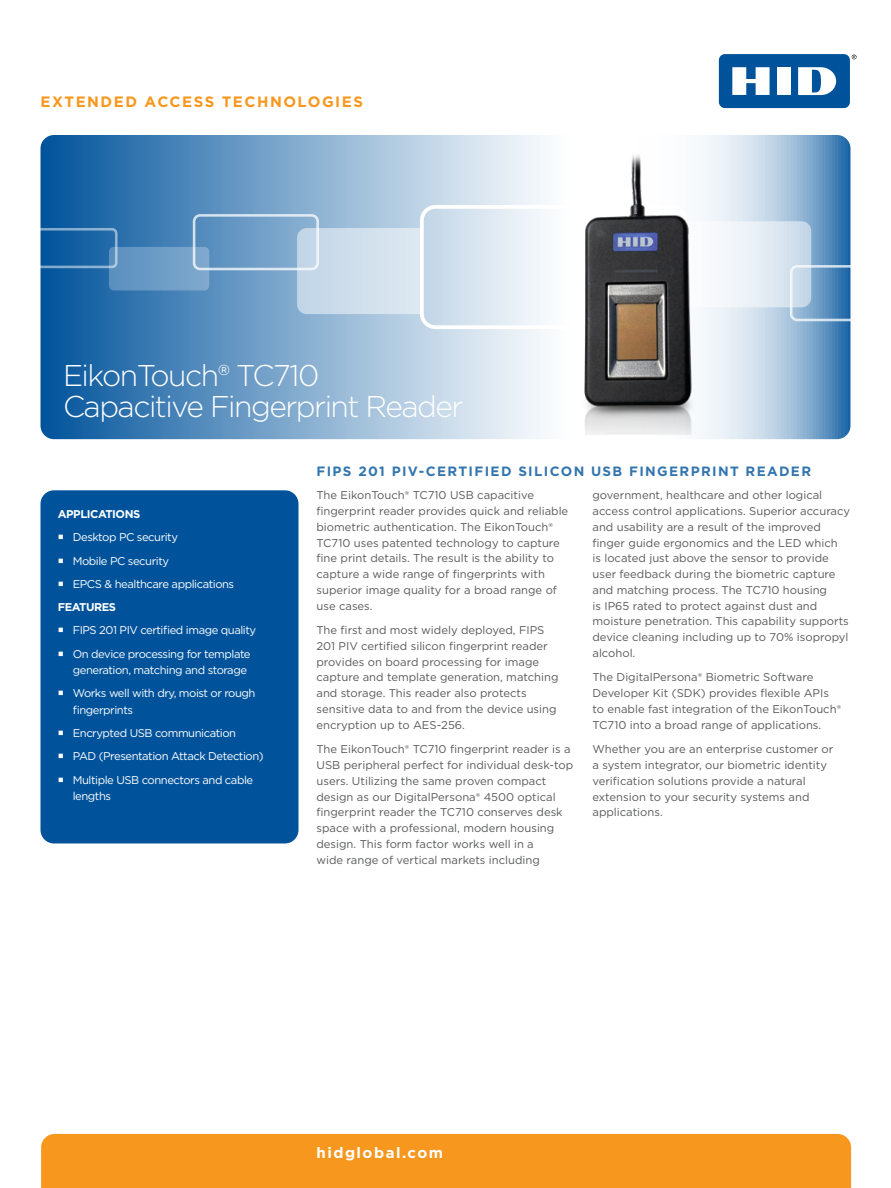
<style>
.page{position:relative;width:891px;height:1188px;background:#fff}
.page>*{position:absolute;margin:0;border:0;box-sizing:border-box;transform-origin:0 0}
.t1{font:300 30px "Gotham";letter-spacing:-.05em;color:#fff}
.t2{font:700 15px "Gotham";letter-spacing:.1em;color:#f8971d}
.t3{font:700 15px "Gotham";letter-spacing:.1em;color:#fff}
.sub_head{font:700 13.5px "Gotham";letter-spacing:.1em;color:#3375af}
.Body{font:11.25px/15.8px "Gotham";color:#58595b}
.t4{font:11.25px/16.5px "Gotham";letter-spacing:-.04em;color:#fff}
.t5{font:700 11.25px "Gotham";letter-spacing:-.04em;color:#fff}
</style>
<div class="page">
<svg style="left:852px;top:55px;width:5px;height:4px"></svg>
<div style="left:719px;top:54px;width:131px;height:54px;background:#00539b;border-radius:6px"></div>
<div style="left:777px;top:67px;width:14px;height:28px;background:#fff"></div>
<svg style="left:732px;top:67px;width:38px;height:28px"></svg>
<svg style="left:798px;top:67px;width:38px;height:28px"></svg>
<svg style="left:40px;top:135px;width:810px;height:304px;background:#77a3c9"></svg>
<div style="left:41px;top:1134px;width:810px;height:54px;background:#f8971d"></div>
<div style="left:193px;top:214px;width:126px;height:56px;border:3px solid #fff;border-radius:6px"></div>
<svg style="left:109px;top:247px;width:100px;height:43px;background:#6f9dc6"></svg>
<div style="left:28px;top:228px;width:90px;height:40px;border:3px solid #fff;border-radius:4px"></div>
<div style="left:420px;top:205px;width:267px;height:124px;border:4px solid #fff;border-radius:14px"></div>
<svg style="left:297px;top:228px;width:123px;height:86px;background:#cfdeec"></svg>
<svg style="left:804px;top:221px;width:46px;height:100px;background:#6496c2"></svg>
<div style="left:40px;top:490px;width:258px;height:353px;background:#00539b;border-radius:14px"></div>
<img style="left:515px;top:142px;width:289px;height:292px">
<p class="t2" style="left:40px;top:92px;width:324px">EXTENDED ACCESS TECHNOLOGIES</p>
<p class="t1" style="left:63px;top:356px;width:258px">EikonTouch® TC710</p>
<p class="t1" style="left:63px;top:388px;width:402px">Capacitive Fingerprint Reader</p>
<p class="t5" style="left:58px;top:507px;width:84px">APPLICATIONS</p>
<p class="t4" style="left:73px;top:529px;width:107px">Desktop PC security</p>
<p class="t4" style="left:73px;top:552px;width:98px">Mobile PC security</p>
<p class="t4" style="left:73px;top:575px;width:163px">EPCS &amp; healthcare applications</p>
<p class="t5" style="left:58px;top:600px;width:60px">FEATURES</p>
<p class="t4" style="left:73px;top:622px;width:185px">FIPS 201 PIV certified image quality</p>
<p class="t4" style="left:73px;top:645px;width:179px">On device processing for template generation, matching and storage</p>
<p class="t4" style="left:73px;top:685px;width:184px">Works well with dry, moist or rough fingerprints</p>
<p class="t4" style="left:73px;top:725px;width:165px">Encrypted USB communication</p>
<p class="t4" style="left:73px;top:748px;width:192px">PAD (Presentation Attack Detection)</p>
<p class="t4" style="left:73px;top:771px;width:182px">Multiple USB connectors and cable lengths</p>
<p class="sub_head" style="left:316px;top:463px;width:496px">FIPS 201 PIV-CERTIFIED SILICON USB FINGERPRINT READER</p>
<p class="Body" style="left:316px;top:487px;width:253px">The EikonTouch® TC710 USB capacitive fingerprint reader provides quick and reliable biometric authentication. The EikonTouch® TC710 uses patented technology to capture fine print details. The result is the ability to capture a wide range of fingerprints with superior image quality for a broad range of use cases.</p>
<p class="Body" style="left:316px;top:622px;width:244px">The first and most widely deployed, FIPS 201 PIV certified silicon fingerprint reader provides on board processing for image capture and template generation, matching and storage. This reader also protects sensitive data to and from the device using encryption up to AES-256.</p>
<p class="Body" style="left:316px;top:741px;width:258px">The EikonTouch® TC710 fingerprint reader is a USB peripheral perfect for individual desk-top users. Utilizing the same proven compact design as our DigitalPersona® 4500 optical fingerprint reader the TC710 conserves desk space with a professional, modern housing design. This form factor works well in a<br>wide range of vertical markets including</p>
<p class="Body" style="left:592px;top:487px;width:259px">government, healthcare and other logical access control applications. Superior accuracy and usability are a result of the improved finger guide ergonomics and the LED which<br>is located just above the sensor to provide user feedback during the biometric capture and matching process. The TC710 housing<br>is IP65 rated to protect against dust and moisture penetration. This capability supports device cleaning including up to 70% isopropyl alcohol.</p>
<p class="Body" style="left:592px;top:669px;width:250px">The DigitalPersona® Biometric Software Developer Kit (SDK) provides flexible APIs to enable fast integration of the EikonTouch® TC710 into a broad range of applications.</p>
<p class="Body" style="left:592px;top:741px;width:242px">Whether you are an enterprise customer or a system integrator, our biometric identity verification solutions provide a natural extension to your security systems and applications.</p>
<p class="t3" style="left:316px;top:1142px;width:128px">hidglobal.com</p>
</div>
